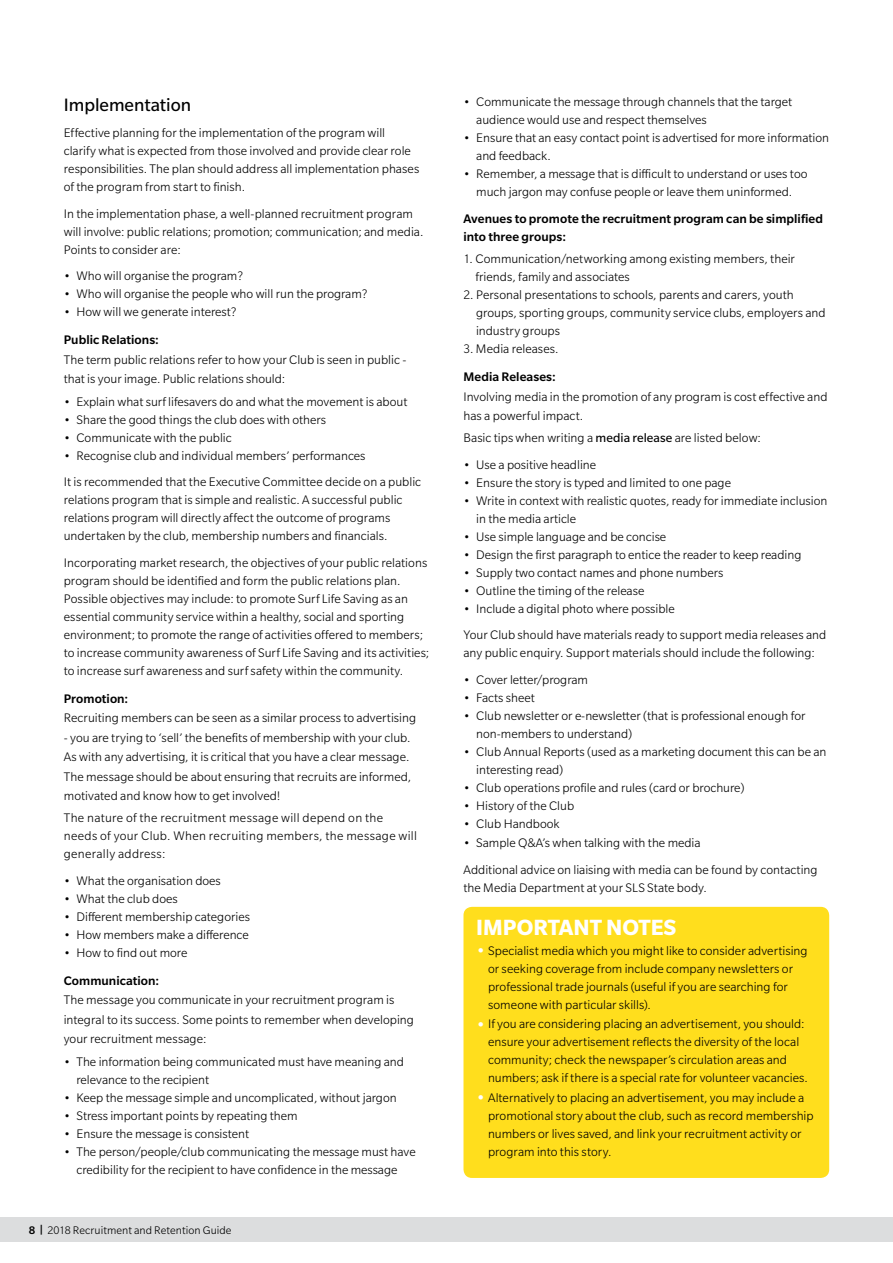
<style>
.page{position:relative;width:893px;height:1263px;background:#fff}
.page>*{position:absolute;margin:0;border:0;box-sizing:border-box;transform-origin:0 0}
.t1{font:700 24px "Slate Std";color:#fff}
.t2{font:19.5px "Slate Std";color:#000}
.t3{font:300 13.5px/18px "Slate Std";color:#000}
.t4{font:500 13.5px/18px "Slate Std";letter-spacing:.005em;color:#000}
.t5{font:300 13.5px/18px "Slate Std";letter-spacing:.025em;color:#000}
.t6{font:300 12px "Slate Std";letter-spacing:.005em;color:#000}
.s1{font-weight:500}
.s2{font-weight:400}
.s3{font-weight:400;font-size:18px;color:#fff}
</style>
<div class="page">
<div style="left:0;top:1217px;width:893px;height:25px;background:#dcddde"></div>
<div style="left:463px;top:907px;width:366px;height:271px;background:#ffde1d;border-radius:9px"></div>
<h2 class="t2" style="left:64px;top:95px;width:129px">Implementation</h2>
<p class="t3" style="left:64px;top:124px;width:357px">Effective planning for the implementation of the program will clarify what is expected from those involved and provide clear role responsibilities. The plan should address all implementation phases of the program from start to finish.</p>
<p class="t3" style="left:64px;top:205px;width:361px">In the implementation phase, a well-planned recruitment program will involve: public relations; promotion; communication; and media.<br>Points to consider are:</p>
<p class="t3" style="left:64px;top:267px;width:181px">• Who will organise the program?</p>
<p class="t3" style="left:64px;top:285px;width:305px">• Who will organise the people who will run the program?</p>
<p class="t3" style="left:64px;top:303px;width:174px">• How will we generate interest?</p>
<p class="t4" style="left:64px;top:331px;width:97px">Public Relations:</p>
<p class="t3" style="left:64px;top:350px;width:344px;line-height:19.5px">The term public relations refer to how your Club is seen in public - that is your image. Public relations should:</p>
<p class="t3" style="left:64px;top:392px;width:345px">• Explain what surf lifesavers do and what the movement is about</p>
<p class="t3" style="left:64px;top:410px;width:264px">• Share the good things the club does with others</p>
<p class="t3" style="left:64px;top:428px;width:170px">• Communicate with the public</p>
<p class="t3" style="left:64px;top:442px;width:359px;line-height:26.5px">• Recognise club and individual members’ performances<br>It is recommended that the Executive Committee decide on a public</p>
<p class="t3" style="left:64px;top:491px;width:340px">relations program that is simple and realistic. A successful public relations program will directly affect the outcome of programs undertaken by the club, membership numbers and financials.</p>
<p class="t3" style="left:64px;top:553px;width:367px">Incorporating market research, the objectives of your public relations program should be identified and form the public relations plan.<br>Possible objectives may include: to promote Surf Life Saving as an essential community service within a healthy, social and sporting environment; to promote the range of activities offered to members; to increase community awareness of Surf Life Saving and its activities; to increase surf awareness and surf safety within the community.</p>
<p class="t4" style="left:64px;top:689px;width:66px">Promotion:</p>
<p class="t3" style="left:64px;top:709px;width:354px">Recruiting members can be seen as a similar process to advertising</p>
<p class="t3" style="left:64px;top:727px;width:349px;line-height:19.5px">- you are trying to ‘sell’ the benefits of membership with your club.<br>As with any advertising, it is critical that you have a clear message.<br>The message should be about ensuring that recruits are informed, motivated and know how to get involved!</p>
<p class="t5" style="left:64px;top:809px;width:355px">The nature of the recruitment message will depend on the needs of your Club. When recruiting members, the message will generally address:</p>
<p class="t3" style="left:64px;top:871px;width:159px">• What the organisation does</p>
<p class="t3" style="left:64px;top:889px;width:116px">• What the club does</p>
<p class="t3" style="left:64px;top:907px;width:188px">• Different membership categories</p>
<p class="t3" style="left:64px;top:925px;width:187px">• How members make a difference</p>
<p class="t3" style="left:64px;top:943px;width:125px">• How to find out more</p>
<p class="t4" style="left:64px;top:971px;width:97px">Communication:</p>
<p class="t3" style="left:64px;top:990px;width:352px;line-height:19.5px">The message you communicate in your recruitment program is integral to its success. Some points to remember when developing your recruitment message:</p>
<p class="t3" style="left:77px;top:1052px;width:329px;text-indent:-13px">• The information being communicated must have meaning and relevance to the recipient</p>
<p class="t3" style="left:64px;top:1088px;width:334px">• Keep the message simple and uncomplicated, without jargon</p>
<p class="t3" style="left:64px;top:1106px;width:235px">• Stress important points by repeating them</p>
<p class="t3" style="left:64px;top:1124px;width:187px">• Ensure the message is consistent</p>
<p class="t3" style="left:64px;top:1142px;width:353px;text-align:center">• The person/people/club communicating the message must have credibility for the recipient to have confidence in the message</p>
<p class="t6" style="left:29px;top:1224px;width:204px"><span class="s1">8 |</span> 2018 Recruitment and Retention Guide</p>
<p class="t3" style="left:476px;top:93px;width:317px;text-indent:-13px">• Communicate the message through channels that the target audience would use and respect themselves</p>
<p class="t3" style="left:476px;top:129px;width:354px;text-indent:-13px">• Ensure that an easy contact point is advertised for more information and feedback.</p>
<p class="t3" style="left:463px;top:165px;width:345px;text-align:center">• Remember, a message that is difficult to understand or uses too much jargon may confuse people or leave them uninformed.</p>
<p class="t4" style="left:463px;top:209px;width:361px">Avenues to promote the recruitment program can be simplified into three groups:</p>
<p class="t3" style="left:475px;top:250px;width:321px;text-indent:-12px">1. Communication/networking among existing members, their friends, family and associates</p>
<p class="t3" style="left:476px;top:286px;width:351px;text-indent:-13px">2. Personal presentations to schools, parents and carers, youth groups, sporting groups, community service clubs, employers and industry groups</p>
<p class="t3" style="left:463px;top:340px;width:97px">3. Media releases.</p>
<p class="t4" style="left:463px;top:368px;width:94px">Media Releases:</p>
<p class="t3" style="left:463px;top:387px;width:366px;line-height:19.5px">Involving media in the promotion of any program is cost effective and has a powerful impact.</p>
<p class="t3" style="left:463px;top:429px;width:299px">Basic tips when writing a <span class="s2">media release</span> are listed below:</p>
<p class="t3" style="left:463px;top:456px;width:134px">• Use a positive headline</p>
<p class="t3" style="left:463px;top:473px;width:269px">• Ensure the story is typed and limited to one page</p>
<p class="t3" style="left:476px;top:491px;width:353px;text-indent:-13px">• Write in context with realistic quotes, ready for immediate inclusion in the media article</p>
<p class="t3" style="left:463px;top:527px;width:204px">• Use simple language and be concise</p>
<p class="t3" style="left:463px;top:545px;width:339px">• Design the first paragraph to entice the reader to keep reading</p>
<p class="t3" style="left:463px;top:563px;width:261px">• Supply two contact names and phone numbers</p>
<p class="t3" style="left:463px;top:581px;width:182px">• Outline the timing of the release</p>
<p class="t3" style="left:463px;top:595px;width:364px;line-height:26.5px">• Include a digital photo where possible<br>Your Club should have materials ready to support media releases and</p>
<p class="t3" style="left:463px;top:644px;width:353px">any public enquiry. Support materials should include the following:</p>
<p class="t3" style="left:463px;top:670px;width:126px">• Cover letter/program</p>
<p class="t3" style="left:463px;top:688px;width:73px">• Facts sheet</p>
<p class="t3" style="left:476px;top:706px;width:331px;text-indent:-13px">• Club newsletter or e-newsletter (that is professional enough for non-members to understand)</p>
<p class="t3" style="left:476px;top:742px;width:352px;text-indent:-13px">• Club Annual Reports (used as a marketing document this can be an interesting read)</p>
<p class="t3" style="left:463px;top:778px;width:283px">• Club operations profile and rules (card or brochure)</p>
<p class="t3" style="left:463px;top:796px;width:112px">• History of the Club</p>
<p class="t3" style="left:463px;top:814px;width:98px">• Club Handbook</p>
<p class="t3" style="left:463px;top:830px;width:356px;line-height:26.5px">• Sample Q&amp;A’s when talking with the media<br>Additional advice on liaising with media can be found by contacting</p>
<p class="t3" style="left:463px;top:878px;width:245px">the Media Department at your SLS State body.</p>
<h1 class="t1" style="left:476px;top:915px;width:202px">IMPORTANT NOTES</h1>
<p class="t3" style="left:488px;top:941px;width:321px;text-indent:-12px"><span class="s3">•</span> Specialist media which you might like to consider advertising or seeking coverage from include company newsletters or professional trade journals (useful if you are searching for someone with particular skills).</p>
<p class="t3" style="left:488px;top:1015px;width:321px;text-indent:-12px"><span class="s3">•</span> If you are considering placing an advertisement, you should: ensure your advertisement reflects the diversity of the local community; check the newspaper’s circulation areas and numbers; ask if there is a special rate for volunteer vacancies.</p>
<p class="t3" style="left:488px;top:1088px;width:327px;text-indent:-12px"><span class="s3">•</span> Alternatively to placing an advertisement, you may include a promotional story about the club, such as record membership numbers or lives saved, and link your recruitment activity or program into this story.</p>
</div>
